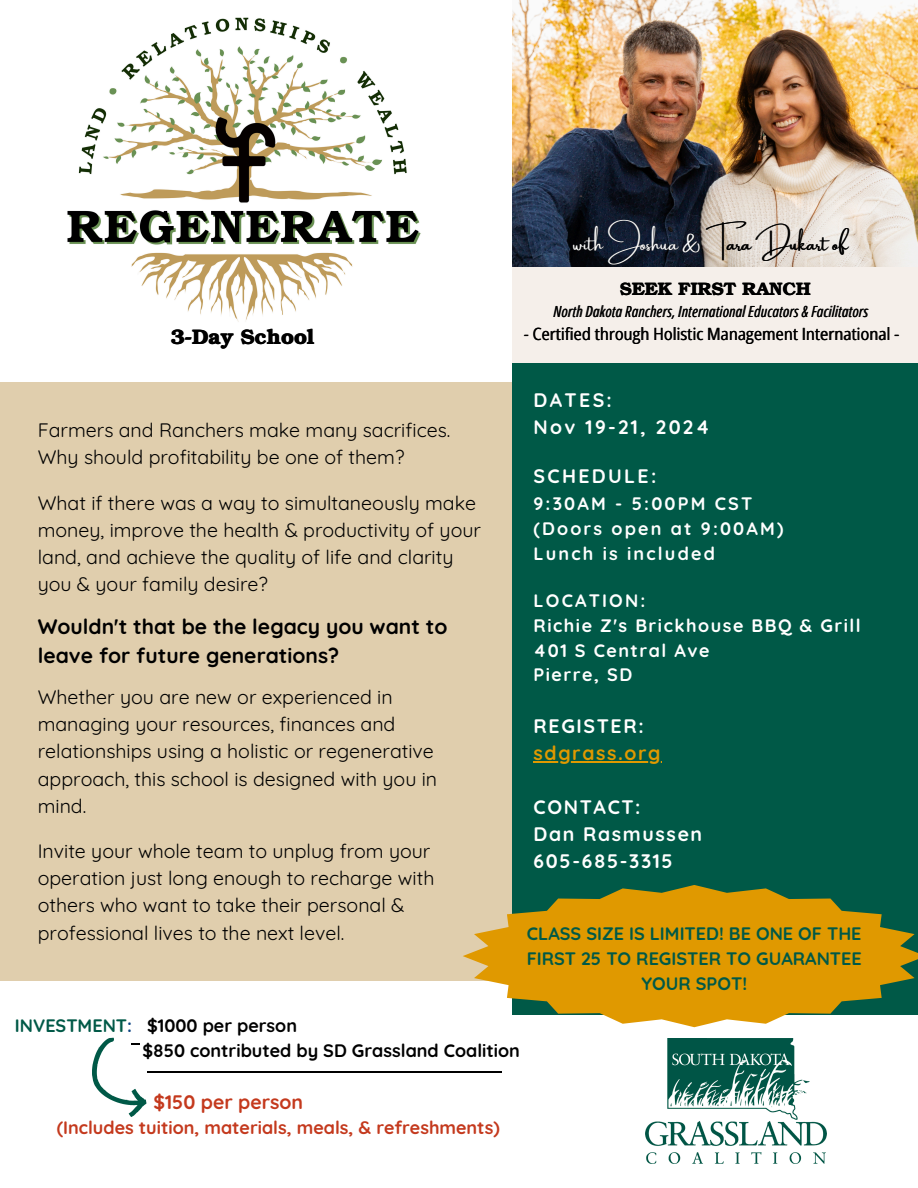
<style>
.page{position:relative;width:918px;height:1188px;background:#fff}
.page>*{position:absolute;margin:0;border:0;box-sizing:border-box;transform-origin:0 0}
.t1{font:700 21px/29px "Quicksand";color:#000}
.t2{font:700 21px "Te X Gyre Bonum";color:#000}
.t3{font:19.5px/27.2px "Quicksand";color:#000}
.t4{font:700 19.5px/27px "Quicksand";letter-spacing:.085em;color:#fff}
.t5{font:700 19.5px/27px "Quicksand";letter-spacing:.12em;color:#fff}
.t6{font:700 19.5px "Quicksand";color:#c4391d}
.t7{font:700 19.5px "Quicksand";letter-spacing:.085em;color:#e09900}
.t8{font:700 18px/24.8px "Quicksand";color:#005947;text-align:center}
.t9{font:700 18px/25.2px "Quicksand";color:#000}
.t10{font:700 18px/24.8px "Quicksand";letter-spacing:.085em;color:#fff}
.t11{font:700 18px/24.8px "Quicksand";letter-spacing:.12em;color:#fff}
.t12{font:700 18px "Quicksand";color:#c4391d}
.t13{font:18px "Amsterdam One";color:#000}
.t14{font:700 18px "Te X Gyre Bonum";color:#000}
.t15{font:semi-condensed 16.95px "Open Sans";color:#000}
.t16{font:italic 15.3px "Open Sans Condensed";letter-spacing:.02em;color:#000}
.s1{color:#fefefe}
.s2{font-style:italic}
.s3{color:#005947}
.s4{color:#0b4382}
</style>
<div class="page">
<div style="left:0;top:382px;width:582px;height:599px;background:#e0cead"></div>
<div style="left:512px;top:268px;width:406px;height:747px;background:#005947"></div>
<img style="left:67px;top:17px;width:354px;height:305px">
<hr style="left:148px;top:1072px;width:354px;height:1px;background:#000">
<svg style="left:92px;top:1037px;width:56px;height:80px"></svg>
<img style="left:512px;top:0;width:406px;height:268px">
<div style="left:512px;top:268px;width:406px;height:95px;background:#f5efea"></div>
<img style="left:645px;top:1039px;width:181px;height:125px">
<svg style="left:463px;top:885px;width:455px;height:142px;fill:#e09900"></svg>
<hr style="left:534px;top:761px;width:128px;height:1px;background:#e09900">
<h3 class="t2" style="left:170px;top:321px;width:145px">3-Day School</h3>
<h4 class="t3" style="left:38px;top:416px;width:414px">Farmers and Ranchers make many sacrifices.<br>Why should profitability be one of them?</h4>
<p class="t3" style="left:38px;top:489px;width:445px">What if there was a way to simultaneously make money, improve the health &amp; productivity of your land, and achieve the quality of life and clarity you &amp; your family desire?</p>
<h4 class="t1" style="left:38px;top:612px;width:411px">Wouldn't that be the legacy you want to leave for future generations?</h4>
<p class="t3" style="left:38px;top:683px;width:401px">Whether you are new or experienced in managing your resources, finances and relationships using a holistic or regenerative approach, this school is designed with you in mind.</p>
<p class="t3" style="left:38px;top:837px;width:398px">Invite your whole team to unplug from your operation just long enough to recharge with others who want to take their personal &amp; professional lives to the next level.</p>
<p class="t13" style="left:573px;top:234px;width:277px"><span class="s1">with Joshua &amp;</span> Tara Dukart of</p>
<p class="t14" style="left:620px;top:275px;width:192px">SEEK FIRST RANCH</p>
<p class="t16" style="left:553px;top:301px;width:316px">North Dakota Ranchers, International Educators &amp; Facilitators</p>
<p class="t15" style="left:524px;top:322px;width:376px"><span class="s2">-</span> Certified through Holistic Management International -</p>
<h1 class="t5" style="left:534px;top:386px;width:178px">DATES:<br>Nov 19-21, 2024</h1>
<h2 class="t5" style="left:534px;top:463px;width:124px">SCHEDULE:</h2>
<h2 class="t11" style="left:534px;top:491px;width:251px">9:30AM - 5:00PM CST (Doors open at 9:00AM)<br>Lunch is included</h2>
<h2 class="t10" style="left:534px;top:588px;width:329px">LOCATION:<br>Richie Z's Brickhouse BBQ &amp; Grill<br>401 S Central Ave<br>Pierre, SD</h2>
<h1 class="t4" style="left:534px;top:712px;width:112px">REGISTER:</h1>
<h2 class="t7" style="left:534px;top:741px;width:129px">sdgrass.org</h2>
<h2 class="t4" style="left:534px;top:793px;width:170px">CONTACT:<br>Dan Rasmussen</h2>
<h2 class="t4" style="left:534px;top:847px;width:141px">605-685-3315</h2>
<h1 class="t8" style="left:527px;top:921px;width:337px">CLASS SIZE IS LIMITED! BE ONE OF THE<br>FIRST 25 TO REGISTER TO GUARANTEE<br>YOUR SPOT!</h1>
<p class="t9" style="left:142px;top:1013px;width:379px;text-indent:-127px"><span class="s3">INVESTMENT</span><span class="s4">:</span> $1000 per person<br>$850 contributed by SD Grassland Coalition</p>
<h4 class="t6" style="left:153px;top:1089px;width:151px">$150 per person</h4>
<h4 class="t12" style="left:57px;top:1116px;width:445px">(Includes tuition, materials, meals, &amp; refreshments)</h4>
</div>
